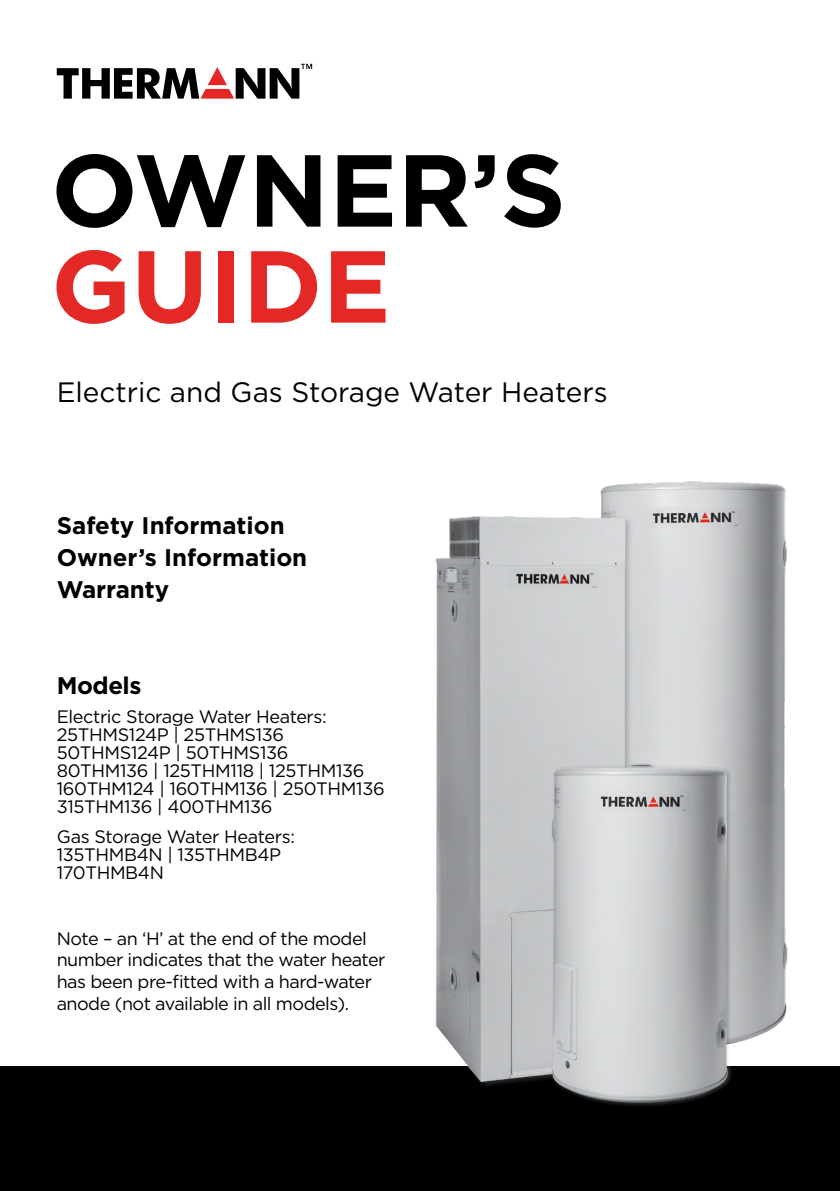
<style>
.page{position:relative;width:840px;height:1191px;background:#fff}
.page>*{position:absolute;margin:0;border:0;box-sizing:border-box;transform-origin:0 0}
.Body_text{font:700 102px/96px "Gotham";color:#000}
.Body_text-2{font:28px "Gotham";color:#000}
.Body_text-3{font:700 24px/32px "Gotham";color:#000}
.Body_text-4{font:18px/18px "Gotham";letter-spacing:-.02em;color:#000}
.s1{color:#e32826}
</style>
<div class="page">
<svg style="left:57px;top:64px;width:255px;height:35px"></svg>
<div style="left:0;top:1066px;width:839px;height:125px;background:#000"></div>
<img style="left:435px;top:481px;width:353px;height:625px">
<p class="Body_text" style="left:51px;top:142px;width:516px">OWNER’S<br><span class="s1">GUIDE</span></p>
<p class="Body_text-2" style="left:57px;top:374px;width:552px">Electric and Gas Storage Water Heaters</p>
<p class="Body_text-3" style="left:57px;top:510px;width:252px">Safety Information<br>Owner’s Information<br>Warranty</p>
<p class="Body_text-3" style="left:57px;top:669px;width:86px">Models</p>
<p class="Body_text-4" style="left:57px;top:707px;width:329px">Electric Storage Water Heaters:<br>25THMS124P | 25THMS136<br>50THMS124P | 50THMS136<br>80THM136 | 125THM118 | 125THM136<br>160THM124 | 160THM136 | 250THM136<br>315THM136 | 400THM136</p>
<p class="Body_text-4" style="left:57px;top:827px;width:239px">Gas Storage Water Heaters:<br>135THMB4N | 135THMB4P<br>170THMB4N</p>
<p class="Body_text-4" style="left:57px;top:927px;width:330px;line-height:21.6px">Note – an ‘H’ at the end of the model number indicates that the water heater has been pre-fitted with a hard-water anode (not available in all models).</p>
</div>
